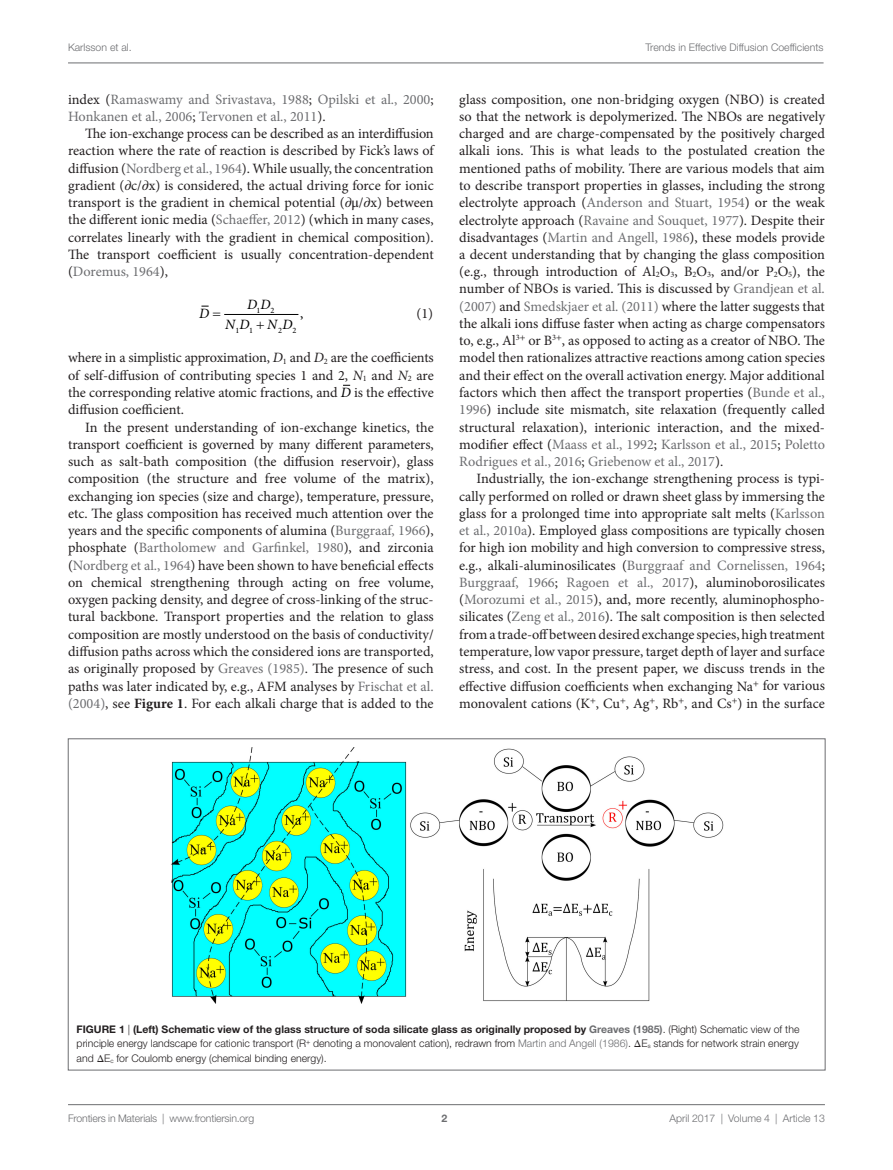
<style>
.page{position:relative;width:893px;height:1170px;background:#fff}
.page>*{position:absolute;margin:0;border:0;box-sizing:border-box;transform-origin:0 0}
.t1{font:14.25px/17.2px "Minion Pro";color:#231f20;text-align:justify}
.t2{font:14.25px/17.2px "Minion Pro";color:#6c6d70}
.t3{font:italic 14.25px/20.4px "Minion Pro";color:#000;text-align:center}
.t4{font:14.25px "Minion Pro";color:#000}
.t5{font:300 10.5px/14.2px "Helvetica Neue LT Std";color:#231f20;text-align:justify}
.t6{font:300 10.5px "Helvetica Neue LT Std";color:#6c6d70}
.t7{font:700 10.5px "Helvetica Neue LT Std";color:#6c6d70}
.t8{font:8.25px "Minion Pro";color:#000}
.s1{color:#231f20}
.s2{color:#6c6d70}
.s3{font-family:"STIX General"}
.s4{font-style:italic}
.s5{font-style:italic;color:#000}
.s6{font-weight:700}
.s7{font-size:8.25px}
.s8{font-weight:700;color:#6c6d70}
.s9{font-family:"STIX General";font-weight:400}
</style>
<div class="page">
<img style="left:171px;top:747px;width:552px;height:256px">
<hr style="left:68px;top:63px;width:756px;height:1px;background:#6c6d70">
<hr style="left:68px;top:1104px;width:757px;height:1px;background:#6c6d70">
<hr style="left:224px;top:314px;width:74px;height:1px;background:#000">
<p class="t6" style="left:68px;top:41px;width:65px">Karlsson et al.</p>
<p class="t6" style="left:645px;top:41px;width:180px">Trends in Effective Diffusion Coefficients</p>
<p class="t2" style="left:68px;top:90px;width:367px"><span class="s1">index (</span>Ramaswamy and Srivastava, 1988<span class="s1">;</span> Opilski et al., 2000<span class="s1">;<br></span>Honkanen et al., 2006<span class="s1">;</span> Tervonen et al., 2011<span class="s1">).</span></p>
<p class="t1" style="left:68px;top:125px;width:367px;text-indent:17px">The ion-exchange process can be described as an interdiffusion reaction where the rate of reaction is described by Fick’s laws of diffusion (<span class="s2">Nordberg et al., 1964</span>). While usually, the concentration gradient (<span class="s3">∂</span>c/<span class="s3">∂</span>x) is considered, the actual driving force for ionic transport is the gradient in chemical potential (<span class="s3">∂μ</span>/<span class="s3">∂</span>x) between the different ionic media (<span class="s2">Schaeffer, 2012</span>) (which in many cases, correlates linearly with the gradient in chemical composition).<br>The transport coefficient is usually concentration-dependent (<span class="s2">Doremus, 1964</span>),</p>
<p class="t3" style="left:199px;top:303px;width:12px">D</p>
<p class="t3" style="left:225px;top:294px;width:69px">DD<br>ND ND</p>
<p class="t8" style="left:257px;top:304px;width:19px">1 2</p>
<p class="t4" style="left:300px;top:304px;width:5px">,</p>
<p class="t1" style="left:416px;top:305px;width:18px">(1)</p>
<p class="t1" style="left:68px;top:349px;width:367px">where in a simplistic approximation, <span class="s4">D</span><sub>1</sub> and <span class="s4">D</span><sub>2</sub> are the coefficients of self-diffusion of contributing species 1 and 2, <span class="s4">N</span><sub>1</sub> and <span class="s4">N</span><sub>2</sub> are the corresponding relative atomic fractions, and <span class="s5">D</span> is the effective diffusion coefficient.</p>
<p class="t1" style="left:68px;top:418px;width:367px;text-indent:17px">In the present understanding of ion-exchange kinetics, the transport coefficient is governed by many different parameters, such as salt-bath composition (the diffusion reservoir), glass composition (the structure and free volume of the matrix), exchanging ion species (size and charge), temperature, pressure, etc. The glass composition has received much attention over the years and the specific components of alumina (<span class="s2">Burggraaf, 1966</span>), phosphate (<span class="s2">Bartholomew and Garfinkel, 1980</span>), and zirconia (<span class="s2">Nordberg et al., 1964</span>) have been shown to have beneficial effects on chemical strengthening through acting on free volume, oxygen packing density, and degree of cross-linking of the struc&shy;tural backbone. Transport properties and the relation to glass composition are mostly understood on the basis of conductivity/ diffusion paths across which the considered ions are transported, as originally proposed by <span class="s2">Greaves (1985)</span>. The presence of such paths was later indicated by, e.g., AFM analyses by <span class="s2">Frischat et al. (2004)</span>, see <span class="s6">Figure 1</span>. For each alkali charge that is added to the</p>
<p class="t8" style="left:236px;top:325px;width:19px">1 1</p>
<p class="t8" style="left:278px;top:325px;width:5px">2</p>
<p class="t8" style="left:293px;top:325px;width:5px">2</p>
<p class="t1" style="left:459px;top:91px;width:367px">glass composition, one non-bridging oxygen (NBO) is created so that the network is depolymerized. The NBOs are negatively charged and are charge-compensated by the positively charged alkali ions. This is what leads to the postulated creation the mentioned paths of mobility. There are various models that aim to describe transport properties in glasses, including the strong electrolyte approach (<span class="s2">Anderson and Stuart, 1954</span>) or the weak electrolyte approach (<span class="s2">Ravaine and Souquet, 1977</span>). Despite their disadvantages (<span class="s2">Martin and Angell, 1986</span>), these models provide a decent understanding that by changing the glass composition (e.g., through introduction of Al<span class="s7">2</span>O<span class="s7">3</span>, B<span class="s7">2</span>O<span class="s7">3</span>, and/or P<span class="s7">2</span>O<span class="s7">5</span>), the number of NBOs is varied. This is discussed by <span class="s2">Grandjean et al. (2007)</span> and <span class="s2">Smedskjaer et al. (2011)</span> where the latter suggests that the alkali ions diffuse faster when acting as charge compensators to, e.g., Al<sup>3</sup><sup>+</sup> or B<sup>3</sup><sup>+</sup>, as opposed to acting as a creator of NBO. The model then rationalizes attractive reactions among cation species and their effect on the overall activation energy. Major additional factors which then affect the transport properties (<span class="s2">Bunde et al., 1996</span>) include site mismatch, site relaxation (frequently called structural relaxation), interionic interaction, and the mixed&shy;modifier effect (<span class="s2">Maass et al., 1992</span>; <span class="s2">Karlsson et al., 2015</span>; <span class="s2">Poletto Rodrigues et al., 2016</span>; <span class="s2">Griebenow et al., 2017</span>).</p>
<p class="t1" style="left:459px;top:470px;width:367px;text-indent:17px">Industrially, the ion-exchange strengthening process is typi&shy;cally performed on rolled or drawn sheet glass by immersing the glass for a prolonged time into appropriate salt melts (<span class="s2">Karlsson et al., 2010a</span>). Employed glass compositions are typically chosen for high ion mobility and high conversion to compressive stress, e.g., alkali-aluminosilicates (<span class="s2">Burggraaf and Cornelissen, 1964</span>; <span class="s2">Burggraaf, 1966</span>; <span class="s2">Ragoen et al., 2017</span>), aluminoborosilicates (<span class="s2">Morozumi et al., 2015</span>), and, more recently, aluminophospho&shy;silicates (<span class="s2">Zeng et al., 2016</span>). The salt composition is then selected from a trade-off between desired exchange species, high treatment temperature, low vapor pressure, target depth of layer and surface stress, and cost. In the present paper, we discuss trends in the effective diffusion coefficients when exchanging Na<sup>+</sup> for various monovalent cations (K<sup>+</sup>, Cu<sup>+</sup>, Ag<sup>+</sup>, Rb<sup>+</sup>, and Cs<sup>+</sup>) in the surface</p>
<p class="t5" style="left:77px;top:1021px;width:724px"><span class="s6">FIGURE 1</span> | <span class="s6">(Left) Schematic view of the glass structure of soda silicate glass as originally proposed by</span> <span class="s8">Greaves (1985)</span>. (Right) Schematic view of the principle energy landscape for cationic transport (R<sup>+</sup> denoting a monovalent cation), redrawn from <span class="s2">Martin and Angell (1986)</span>. <span class="s9">Δ</span>E<sub>s</sub> stands for network strain energy and <span class="s9">Δ</span>E<sub>c</sub> for Coulomb energy (chemical binding energy).</p>
<p class="t6" style="left:68px;top:1111px;width:188px">Frontiers in Materials | www.frontiersin.org</p>
<p class="t6" style="left:670px;top:1111px;width:157px">April 2017 | Volume 4 | Article 13</p>
<p class="t7" style="left:441px;top:1111px;width:7px">2</p>
</div>
